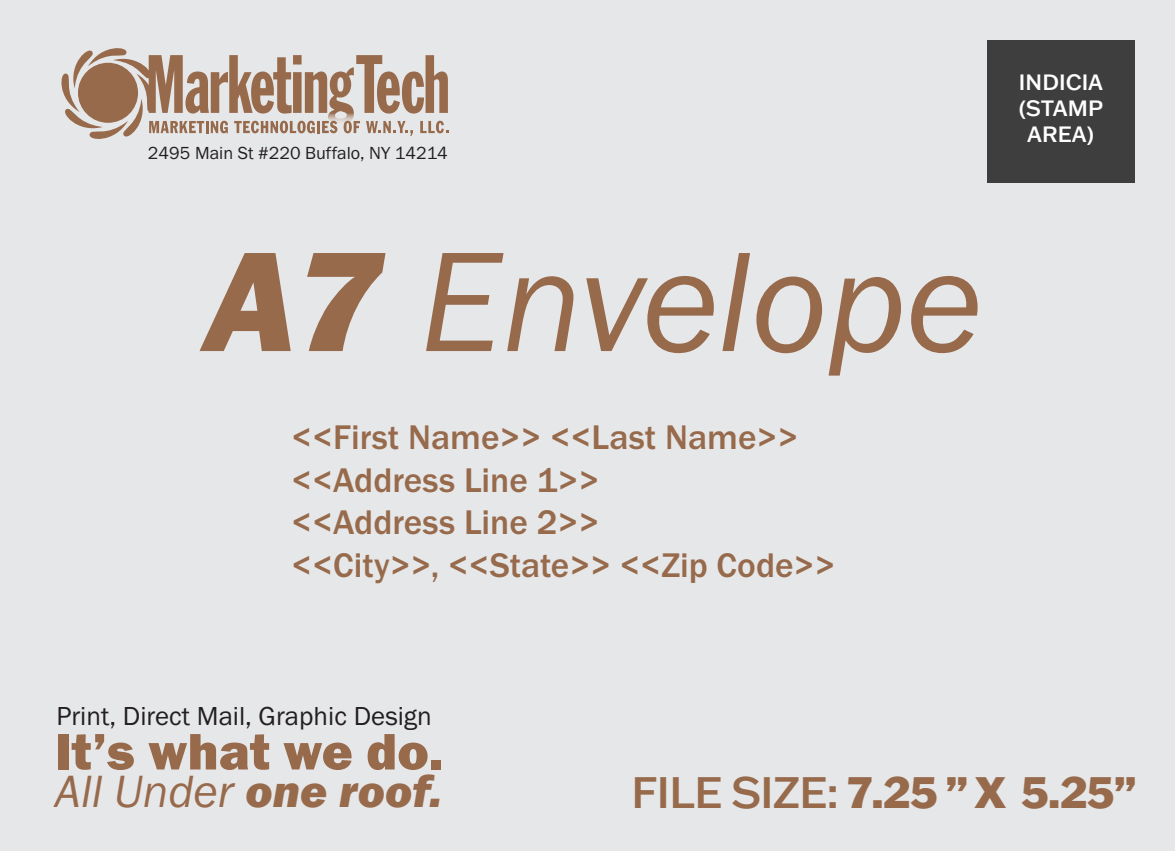
<style>
.page{position:relative;width:1175px;height:851px;background:#fff}
.page>*{position:absolute;margin:0;border:0;box-sizing:border-box;transform-origin:0 0}
.t1{font:146.92px "Franklin Gothic URW Boo Ita";color:#976a4c}
.t2{font:53.1px "Franklin Gothic URW Hea";color:#976a4c}
.t3{font:46.8px "Franklin Gothic URW Boo Ita";color:#976a4c}
.t4{font:800 43.2px "Franklin Gothic ATF";color:#976a4c}
.t5{font:500 35.32px/42.5px "Franklin Gothic URW";color:#976a4c}
.t6{font:27px "Franklin Gothic URW Boo";color:#231f20}
.t7{font:500 21.6px/26.1px "Franklin Gothic ATF";color:#fff;text-align:center}
.t8{font:18px "Franklin Gothic URW Boo";color:#231f20}
.s1{font-family:"Franklin Gothic URW Hea Ita"}
.s2{font-weight:500}
</style>
<div class="page">
<div style="left:0;top:0;width:1174px;height:850px;background:#e6e7e9"></div>
<svg style="left:61px;top:48px;width:387px;height:91px"></svg>
<div style="left:986px;top:40px;width:148px;height:143px;background:#3e3e3f"></div>
<p class="t8" style="left:148px;top:142px;width:301px">2495 Main St #220 Buffalo, NY 14214</p>
<h1 class="t1" style="left:204px;top:210px;width:780px"><span class="s1">A7</span> Envelope</h1>
<p class="t5" style="left:292px;top:415px;width:545px">&lt;&lt;First Name&gt;&gt; &lt;&lt;Last Name&gt;&gt; &lt;&lt;Address Line 1&gt;&gt;<br>&lt;&lt;Address Line 2&gt;&gt;<br>&lt;&lt;City&gt;&gt;, &lt;&lt;State&gt;&gt; &lt;&lt;Zip Code&gt;&gt;</p>
<p class="t7" style="left:1018px;top:68px;width:86px">INDICIA (STAMP<br>AREA)</p>
<p class="t6" style="left:56px;top:699px;width:377px">Print, Direct Mail, Graphic Design</p>
<h2 class="t2" style="left:55px;top:717px;width:390px">It’s what we do.</h2>
<h3 class="t3" style="left:55px;top:762px;width:389px">All Under <span class="s1">one roof.</span></h3>
<p class="t4" style="left:631px;top:763px;width:506px"><span class="s2">FILE SIZE:</span> 7.25 ” X 5.25”</p>
</div>
